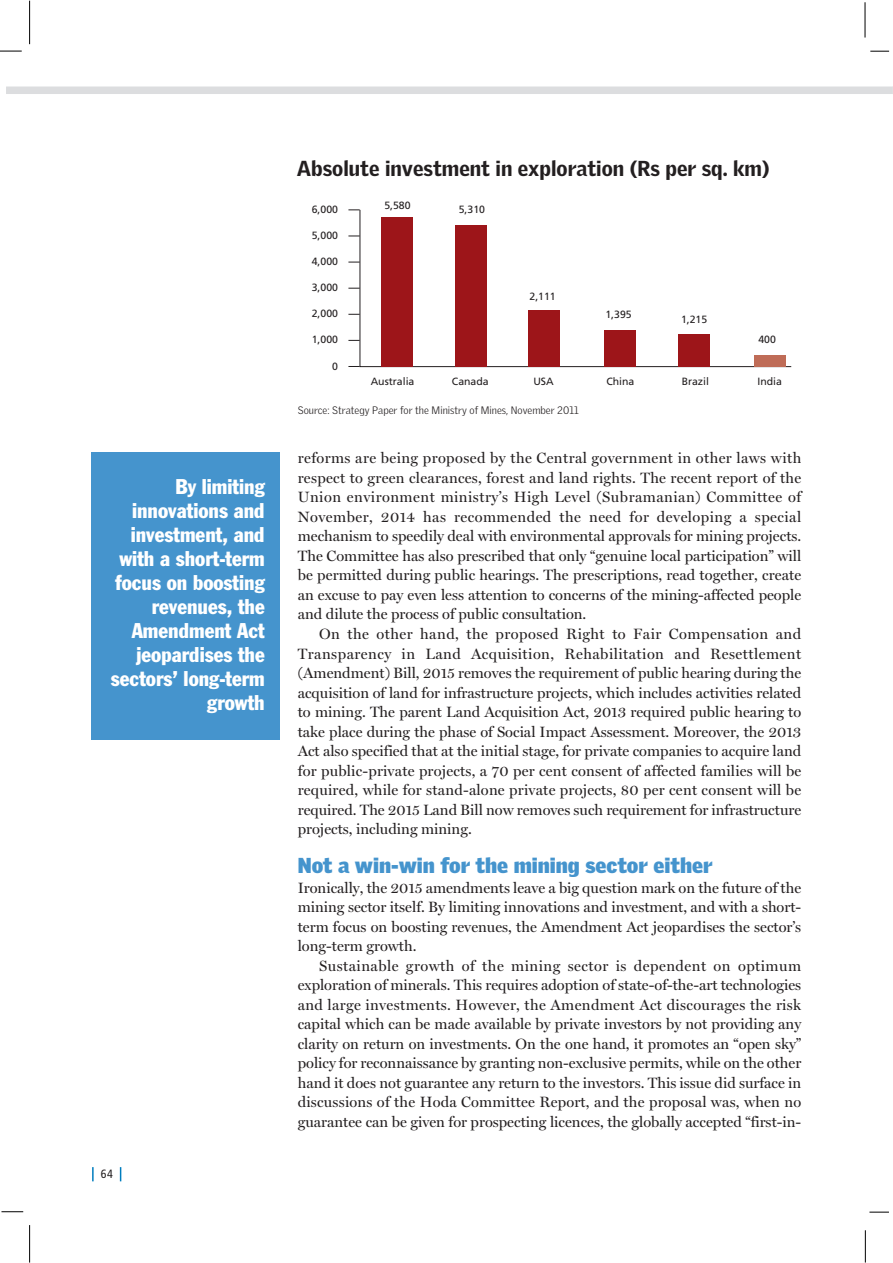
<style>
.page{position:relative;width:893px;height:1263px;background:#fff}
.page>*{position:absolute;margin:0;border:0;box-sizing:border-box;transform-origin:0 0}
.t1{font:condensed 21px/24px "Franklin Gothic LT";color:#fff;text-align:right}
.t2{font:900 21px "Griffith Gothic";color:#231f20}
.t3{font:900 21px "Griffith Gothic";color:#4594cd}
.t4{font:15px/19.5px "Miller Display";color:#231f20;text-align:justify}
.t5{font:condensed 12px "Frutiger";color:#231f20}
.t6{font:10.5px "Frutiger";color:#231f20}
.t7{font:300 10.5px "Griffith Gothic";color:#231f20}
</style>
<div class="page">
<svg style="left:0;top:51px;width:22px;height:1px"></svg>
<hr style="left:29px;top:1px;width:1px;height:43px;background:#000">
<svg style="left:1px;top:1211px;width:22px;height:1px"></svg>
<hr style="left:29px;top:1225px;width:1px;height:37px;background:#000">
<svg style="left:869px;top:1212px;width:20px;height:1px"></svg>
<hr style="left:865px;top:1230px;width:1px;height:32px;background:#000">
<svg style="left:870px;top:51px;width:19px;height:1px"></svg>
<hr style="left:865px;top:2px;width:1px;height:36px;background:#000">
<svg style="left:92px;top:1167px;width:2px;height:14px"></svg>
<svg style="left:120px;top:1167px;width:1px;height:14px"></svg>
<div style="left:6px;top:86px;width:886px;height:8px;background:#dcdddf"></div>
<svg style="left:360px;top:210px;width:431px;height:157px"></svg>
<svg style="left:348px;top:210px;width:12px;height:1px"></svg>
<svg style="left:348px;top:236px;width:12px;height:1px"></svg>
<svg style="left:348px;top:262px;width:12px;height:1px"></svg>
<svg style="left:348px;top:288px;width:12px;height:1px"></svg>
<svg style="left:348px;top:314px;width:12px;height:1px"></svg>
<svg style="left:348px;top:340px;width:12px;height:1px"></svg>
<svg style="left:348px;top:366px;width:12px;height:1px"></svg>
<div style="left:382px;top:218px;width:31px;height:149px;background:#9d1519"></div>
<div style="left:455px;top:226px;width:31px;height:141px;background:#9d1519"></div>
<div style="left:529px;top:310px;width:31px;height:57px;background:#9d1519"></div>
<div style="left:604px;top:330px;width:31px;height:37px;background:#9d1519"></div>
<div style="left:679px;top:335px;width:31px;height:32px;background:#9d1519"></div>
<div style="left:754px;top:355px;width:31px;height:12px;background:#bf6c57"></div>
<div style="left:92px;top:453px;width:188px;height:287px;background:#4594cd"></div>
<h1 class="t1" style="left:111px;top:476px;width:155px">By limiting innovations and investment, and with a short-term focus on boosting revenues, the<br>Amendment Act jeopardises the sectors’ long-term growth</h1>
<p class="t5" style="left:101px;top:1169px;width:14px">64</p>
<h1 class="t2" style="left:297px;top:160px;width:474px">Absolute investment in exploration (Rs per sq. km)</h1>
<p class="t6" style="left:312px;top:205px;width:28px">6,000</p>
<p class="t6" style="left:312px;top:231px;width:28px">5,000</p>
<p class="t6" style="left:312px;top:257px;width:28px">4,000</p>
<p class="t6" style="left:312px;top:283px;width:28px">3,000</p>
<p class="t6" style="left:312px;top:309px;width:28px">2,000</p>
<p class="t6" style="left:312px;top:336px;width:28px">1,000</p>
<p class="t6" style="left:332px;top:362px;width:7px">0</p>
<p class="t6" style="left:384px;top:201px;width:28px">5,580</p>
<p class="t6" style="left:459px;top:205px;width:28px">5,310</p>
<p class="t6" style="left:530px;top:293px;width:28px">2,111</p>
<p class="t6" style="left:605px;top:310px;width:28px">1,395</p>
<p class="t6" style="left:681px;top:316px;width:28px">1,215</p>
<p class="t6" style="left:758px;top:335px;width:19px">400</p>
<p class="t6" style="left:371px;top:377px;width:45px">Australia</p>
<p class="t6" style="left:452px;top:377px;width:38px">Canada</p>
<p class="t6" style="left:533px;top:377px;width:22px">USA</p>
<p class="t6" style="left:606px;top:377px;width:29px">China</p>
<p class="t6" style="left:682px;top:377px;width:29px">Brazil</p>
<p class="t6" style="left:757px;top:377px;width:26px">India</p>
<p class="t7" style="left:298px;top:406px;width:282px">Source: Strategy Paper for the Ministry of Mines, November 2011</p>
<p class="t4" style="left:298px;top:450px;width:505px">reforms are being proposed by the Central government in other laws with respect to green clearances, forest and land rights. The recent report of the Union environment ministry’s High Level (Subramanian) Committee of November, 2014 has recommended the need for developing a special mechanism to speedily deal with environmental approvals for mining projects.<br>The Committee has also prescribed that only “genuine local participation” will be permitted during public hearings. The prescriptions, read together, create an excuse to pay even less attention to concerns of the mining-affected people and dilute the process of public consultation.</p>
<p class="t4" style="left:298px;top:625px;width:505px;text-indent:21px">On the other hand, the proposed Right to Fair Compensation and Transparency in Land Acquisition, Rehabilitation and Resettlement (Amendment) Bill, 2015 removes the requirement of public hearing during the acquisition of land for infrastructure projects, which includes activities related to mining. The parent Land Acquisition Act, 2013 required public hearing to take place during the phase of Social Impact Assessment. Moreover, the 2013<br>Act also specified that at the initial stage, for private companies to acquire land for public-private projects, a 70 per cent consent of affected families will be required, while for stand-alone private projects, 80 per cent consent will be required. The 2015 Land Bill now removes such requirement for infrastructure projects, including mining.</p>
<h1 class="t3" style="left:298px;top:857px;width:416px">Not a win-win for the mining sector either</h1>
<p class="t4" style="left:298px;top:879px;width:505px">Ironically, the 2015 amendments leave a big question mark on the future of the mining sector itself. By limiting innovations and investment, and with a short&shy;term focus on boosting revenues, the Amendment Act jeopardises the sector’s long-term growth.</p>
<p class="t4" style="left:298px;top:957px;width:505px;text-indent:21px">Sustainable growth of the mining sector is dependent on optimum exploration of minerals. This requires adoption of state-of-the-art technologies and large investments. However, the Amendment Act discourages the risk capital which can be made available by private investors by not providing any clarity on return on investments. On the one hand, it promotes an “open sky” policy for reconnaissance by granting non-exclusive permits, while on the other hand it does not guarantee any return to the investors. This issue did surface in discussions of the Hoda Committee Report, and the proposal was, when no guarantee can be given for prospecting licences, the globally accepted “first-in-</p>
</div>
